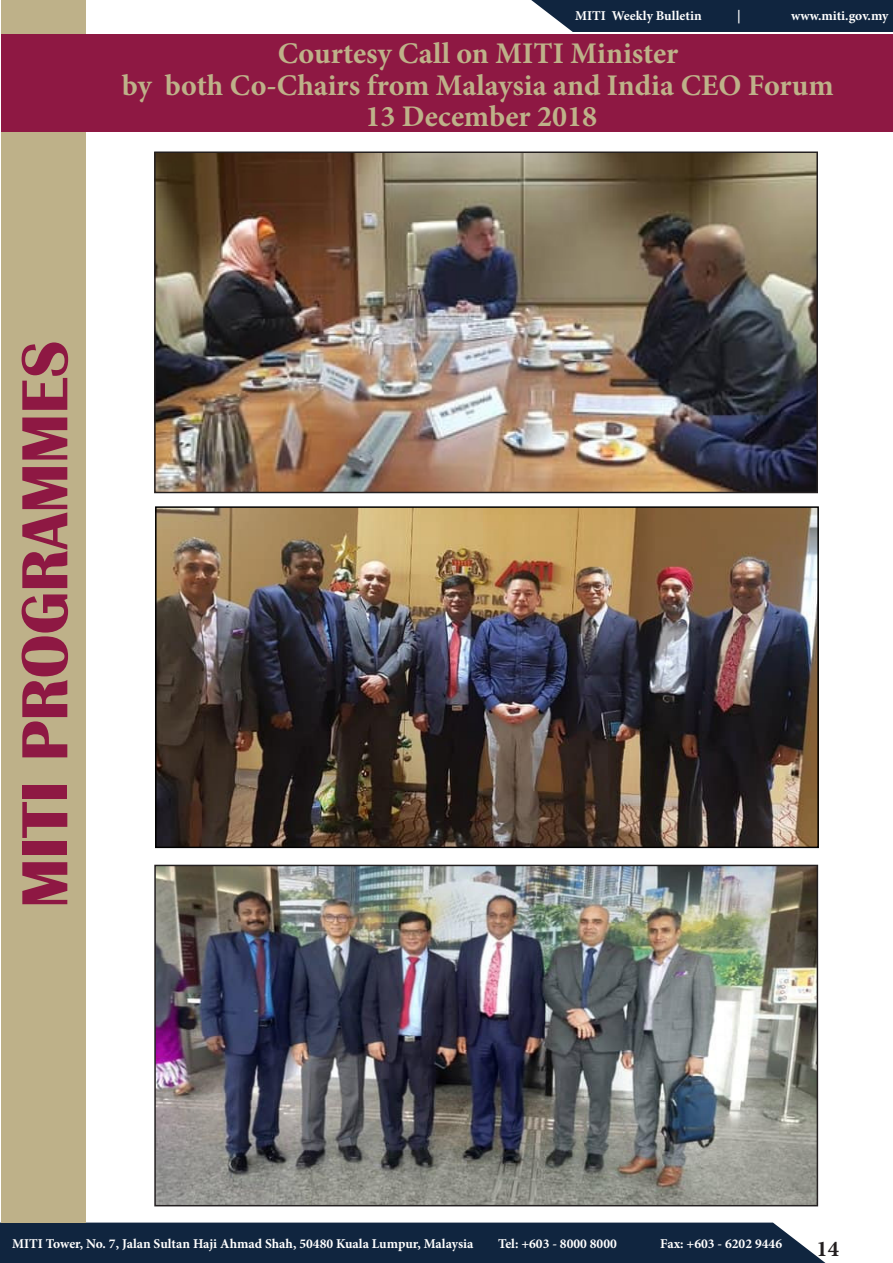
<style>
.page{position:relative;width:893px;height:1263px;background:#fff}
.page>*{position:absolute;margin:0;border:0;box-sizing:border-box;transform-origin:0 0}
.t1{font:700 67.5px "Britannic";color:#8e1843}
.t2{font:700 30px "Minion Pro";color:#beb189}
.t3{font:700 22.5px "Minion Pro";color:#231f20}
.t4{font:700 13.5px "Minion Pro";color:#fff}
</style>
<div class="page">
<div style="left:0;top:1222px;width:826px;height:41px;background:#10253f"></div>
<div style="left:531px;top:0;width:361px;height:31px;background:#10253f"></div>
<div style="left:1px;top:0;width:84px;height:1223px;background:#beb189"></div>
<div style="left:1px;top:34px;width:891px;height:97px;background:#8e1843"></div>
<img style="left:157px;top:154px;width:658px;height:336px">
<div style="left:154px;top:151px;width:664px;height:342px;border:2px solid #231f20"></div>
<img style="left:158px;top:509px;width:658px;height:336px">
<div style="left:155px;top:506px;width:664px;height:342px;border:2px solid #000"></div>
<img style="left:157px;top:868px;width:658px;height:335px">
<div style="left:154px;top:865px;width:664px;height:341px;border:2px solid #231f20"></div>
<p class="t4" style="left:575px;top:6px;width:128px">MITI Weekly Bulletin</p>
<p class="t4" style="left:737px;top:6px;width:5px">|</p>
<p class="t4" style="left:791px;top:6px;width:99px">www.miti.gov.my</p>
<p class="t2" style="left:278px;top:32px;width:402px">Courtesy Call on MITI Minister</p>
<p class="t2" style="left:122px;top:64px;width:713px">by both Co-Chairs from Malaysia and India CEO Forum</p>
<p class="t2" style="left:365px;top:95px;width:233px">13 December 2018</p>
<p class="t1" style="left:7px;top:908px;width:569px;rotate:-90deg">MITI PROGRAMMES</p>
<p class="t4" style="left:12px;top:1234px;width:463px">MITI Tower, No. 7, Jalan Sultan Haji Ahmad Shah, 50480 Kuala Lumpur, Malaysia</p>
<p class="t4" style="left:498px;top:1234px;width:120px">Tel: +603 - 8000 8000</p>
<p class="t4" style="left:660px;top:1234px;width:123px">Fax: +603 - 6202 9446</p>
<h3 class="t3" style="left:816px;top:1232px;width:24px">14</h3>
</div>
